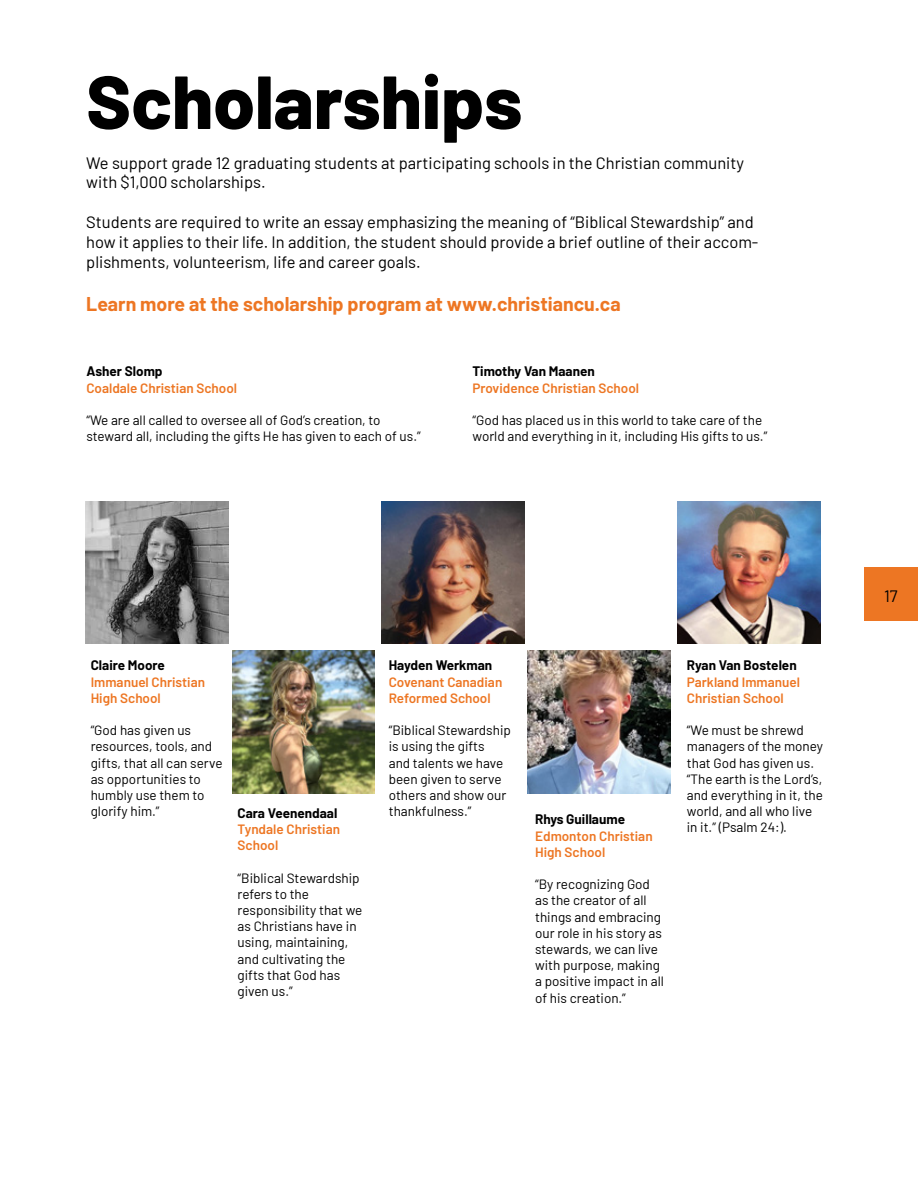
<style>
.page{position:relative;width:918px;height:1188px;background:#fff}
.page>*{position:absolute;margin:0;border:0;box-sizing:border-box;transform-origin:0 0}
.t1{font:800 75px "Barlow";color:#000}
.t2{font:700 19.5px "Barlow";color:#ed7623}
.t3{font:16.5px/19.8px "Barlow";color:#000}
.t4{font:13.5px/16.2px "Barlow";color:#000}
.t5{font:600 13.5px/16.2px "Barlow";color:#ed7623}
.t6{font:700 13.5px "Barlow";color:#000}
</style>
<div class="page">
<div style="left:864px;top:567px;width:54px;height:54px;background:#ed7623"></div>
<img style="left:382px;top:501px;width:143px;height:143px">
<img style="left:86px;top:501px;width:143px;height:143px">
<img style="left:232px;top:650px;width:143px;height:143px">
<img style="left:677px;top:501px;width:143px;height:143px">
<img style="left:528px;top:650px;width:143px;height:143px">
<h1 class="t1" style="left:86px;top:46px;width:438px">Scholarships</h1>
<p class="t3" style="left:86px;top:151px;width:659px">We support grade 12 graduating students at participating schools in the Christian community with $1,000 scholarships.</p>
<p class="t3" style="left:86px;top:211px;width:674px">Students are required to write an essay emphasizing the meaning of “Biblical Stewardship” and how it applies to their life. In addition, the student should provide a brief outline of their accom&shy;plishments, volunteerism, life and career goals.</p>
<h2 class="t2" style="left:86px;top:289px;width:536px">Learn more at the scholarship program at www.christiancu.ca</h2>
<p class="t6" style="left:86px;top:362px;width:78px">Asher Slomp</p>
<p class="t5" style="left:86px;top:379px;width:152px">Coaldale Christian School</p>
<p class="t4" style="left:86px;top:411px;width:336px">“We are all called to oversee all of God’s creation, to steward all, including the gifts He has given to each of us.”</p>
<p class="t6" style="left:472px;top:362px;width:124px">Timothy Van Maanen</p>
<p class="t5" style="left:472px;top:379px;width:168px">Providence Christian School</p>
<p class="t4" style="left:472px;top:411px;width:296px">“God has placed us in this world to take care of the world and everything in it, including His gifts to us.”</p>
<p class="t6" style="left:91px;top:656px;width:76px">Claire Moore</p>
<p class="t5" style="left:91px;top:673px;width:116px">Immanuel Christian<br>High School</p>
<p class="t4" style="left:91px;top:721px;width:133px">“God has given us resources, tools, and gifts, that all can serve as opportunities to humbly use them to glorify him.”</p>
<p class="t6" style="left:238px;top:803px;width:101px">Cara Veenendaal</p>
<p class="t5" style="left:238px;top:820px;width:104px">Tyndale Christian<br>School</p>
<p class="t4" style="left:238px;top:869px;width:126px">“Biblical Stewardship refers to the responsibility that we as Christians have in using, maintaining, and cultivating the gifts that God has given us.”</p>
<p class="t6" style="left:389px;top:656px;width:105px">Hayden Werkman</p>
<p class="t5" style="left:389px;top:673px;width:115px">Covenant Canadian<br>Reformed School</p>
<p class="t4" style="left:389px;top:721px;width:124px">“Biblical Stewardship is using the gifts<br>and talents we have been given to serve others and show our thankfulness.”</p>
<p class="t6" style="left:535px;top:809px;width:91px">Rhys Guillaume</p>
<p class="t5" style="left:535px;top:826px;width:119px">Edmonton Christian<br>High School</p>
<p class="t4" style="left:535px;top:875px;width:130px">“By recognizing God as the creator of all things and embracing our role in his story as stewards, we can live with purpose, making a positive impact in all of his creation.”</p>
<p class="t6" style="left:687px;top:656px;width:111px">Ryan Van Bostelen</p>
<p class="t5" style="left:687px;top:673px;width:115px">Parkland Immanuel<br>Christian School</p>
<p class="t4" style="left:687px;top:721px;width:138px">“We must be shrewd managers of the money that God has given us. “The earth is the Lord’s, and everything in it, the world, and all who live in it.” (Psalm 24:).</p>
<p class="t3" style="left:884px;top:585px;width:15px">17</p>
</div>
